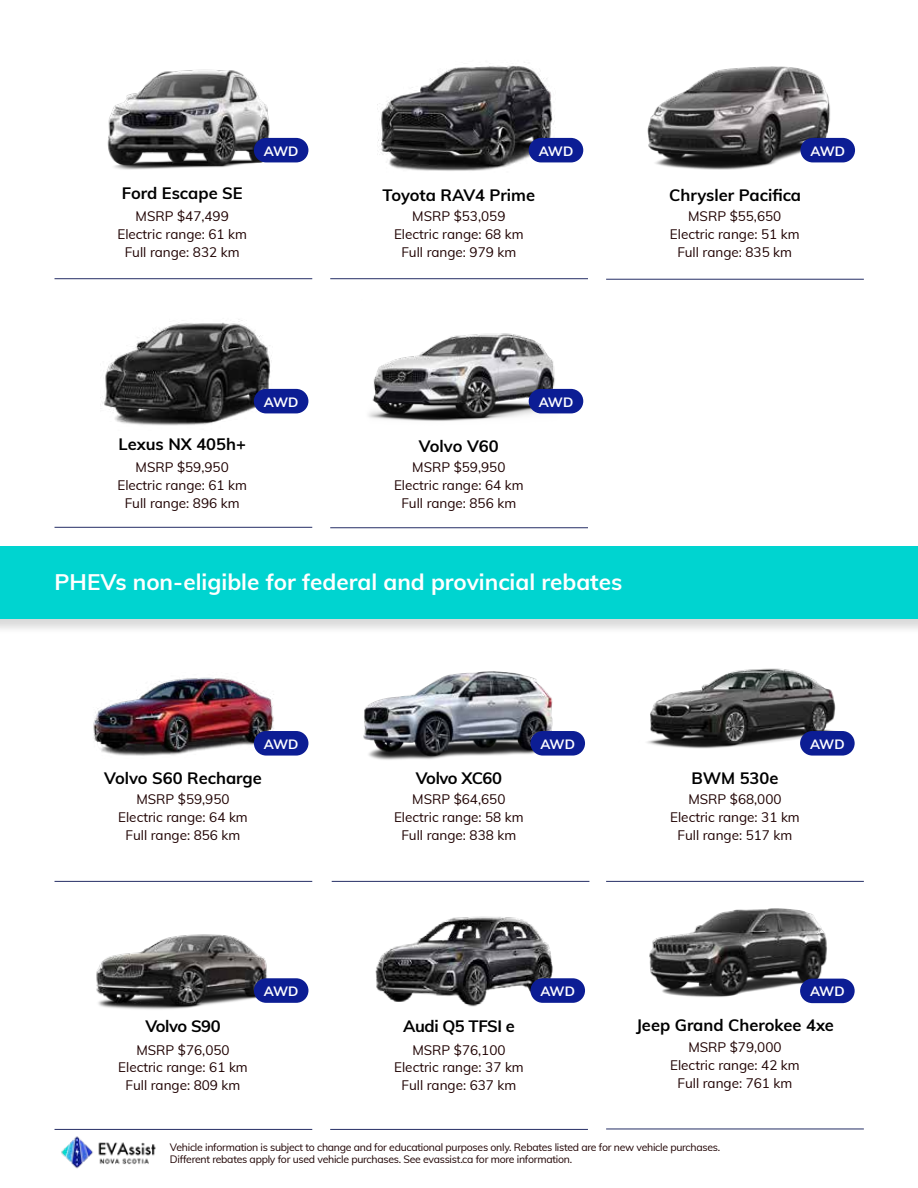
<style>
.page{position:relative;width:918px;height:1188px;background:#fff}
.page>*{position:absolute;margin:0;border:0;box-sizing:border-box;transform-origin:0 0}
.t1{font:700 22.5px "Muli";color:#fff}
.t2{font:700 16.5px "Muli";color:#000}
.t3{font:700 16.5px "Muli";letter-spacing:-.025em;color:#000}
.t4{font:13.5px/18px "Muli";color:#1e0000;text-align:center}
.t5{font:700 13.5px "Muli";letter-spacing:-.035em;color:#fff}
.t6{font:10.5px/12px "Muli";letter-spacing:-.025em;color:#1e0000}
</style>
<div class="page">
<hr style="left:55px;top:881px;width:257px;height:1px;background:#252e65">
<hr style="left:332px;top:881px;width:257px;height:1px;background:#252e65">
<hr style="left:607px;top:881px;width:256px;height:1px;background:#252e65">
<hr style="left:607px;top:1129px;width:256px;height:1px;background:#252e65">
<hr style="left:55px;top:1129px;width:257px;height:1px;background:#252e65">
<hr style="left:331px;top:1129px;width:256px;height:1px;background:#252e65">
<img style="left:363px;top:671px;width:190px;height:89px">
<img style="left:93px;top:677px;width:181px;height:79px">
<img style="left:647px;top:668px;width:208px;height:81px">
<img style="left:649px;top:908px;width:183px;height:96px">
<div style="left:254px;top:731px;width:54px;height:25px;background:#0c1d94;border-radius:12px"></div>
<div style="left:800px;top:731px;width:55px;height:25px;background:#0c1d94;border-radius:12px"></div>
<div style="left:800px;top:979px;width:55px;height:24px;background:#0c1d94;border-radius:12px"></div>
<img style="left:96px;top:934px;width:171px;height:76px">
<img style="left:375px;top:916px;width:178px;height:91px">
<div style="left:530px;top:978px;width:55px;height:25px;background:#0c1d94;border-radius:12px"></div>
<div style="left:530px;top:731px;width:55px;height:25px;background:#0c1d94;border-radius:12px"></div>
<div style="left:254px;top:978px;width:54px;height:25px;background:#0c1d94;border-radius:12px"></div>
<img style="left:377px;top:62px;width:179px;height:109px">
<img style="left:368px;top:333px;width:198px;height:88px">
<img style="left:647px;top:66px;width:196px;height:104px">
<hr style="left:331px;top:278px;width:256px;height:1px;background:#252e65">
<hr style="left:331px;top:527px;width:256px;height:1px;background:#252e65">
<hr style="left:55px;top:278px;width:257px;height:1px;background:#252e65">
<hr style="left:55px;top:527px;width:257px;height:1px;background:#252e65">
<img style="left:107px;top:69px;width:165px;height:101px">
<img style="left:102px;top:319px;width:172px;height:107px">
<div style="left:529px;top:138px;width:54px;height:24px;background:#0c1d94;border-radius:12px"></div>
<div style="left:529px;top:389px;width:54px;height:24px;background:#0c1d94;border-radius:12px"></div>
<div style="left:254px;top:389px;width:54px;height:24px;background:#0c1d94;border-radius:12px"></div>
<div style="left:254px;top:138px;width:54px;height:24px;background:#0c1d94;border-radius:12px"></div>
<div style="left:800px;top:138px;width:55px;height:24px;background:#0c1d94;border-radius:12px"></div>
<hr style="left:607px;top:279px;width:256px;height:1px;background:#252e65">
<img style="left:61px;top:1136px;width:95px;height:33px">
<div style="left:0;top:546px;width:918px;height:89px;background:#000;opacity:.15"></div>
<div style="left:0;top:547px;width:918px;height:72px;background:#00d4d0"></div>
<p class="t2" style="left:122px;top:181px;width:122px">Ford Escape SE</p>
<p class="t4" style="left:117px;top:206px;width:131px">MSRP $47,499<br>Electric range: 61 km<br>Full range: 832 km</p>
<p class="t5" style="left:264px;top:141px;width:36px">AWD</p>
<p class="t5" style="left:810px;top:141px;width:36px">AWD</p>
<p class="t5" style="left:539px;top:141px;width:36px">AWD</p>
<p class="t2" style="left:383px;top:183px;width:154px">Toyota RAV4 Prime</p>
<p class="t4" style="left:394px;top:206px;width:131px">MSRP $53,059<br>Electric range: 68 km<br>Full range: 979 km</p>
<p class="t2" style="left:669px;top:183px;width:133px">Chrysler Pacifica</p>
<p class="t4" style="left:670px;top:206px;width:131px">MSRP $55,650<br>Electric range: 51 km<br>Full range: 835 km</p>
<p class="t2" style="left:118px;top:432px;width:129px">Lexus NX 405h+</p>
<p class="t4" style="left:117px;top:457px;width:131px">MSRP $59,950<br>Electric range: 61 km<br>Full range: 896 km</p>
<p class="t5" style="left:264px;top:392px;width:36px">AWD</p>
<p class="t5" style="left:539px;top:392px;width:36px">AWD</p>
<p class="t2" style="left:419px;top:434px;width:81px">Volvo V60</p>
<p class="t4" style="left:394px;top:457px;width:131px">MSRP $59,950<br>Electric range: 64 km<br>Full range: 856 km</p>
<h1 class="t1" style="left:55px;top:565px;width:569px">PHEVs non-eligible for federal and provincial rebates</h1>
<p class="t5" style="left:264px;top:734px;width:36px">AWD</p>
<p class="t5" style="left:810px;top:734px;width:36px">AWD</p>
<p class="t5" style="left:540px;top:734px;width:36px">AWD</p>
<p class="t2" style="left:104px;top:766px;width:159px">Volvo S60 Recharge</p>
<p class="t3" style="left:416px;top:766px;width:88px">Volvo XC60</p>
<p class="t2" style="left:692px;top:766px;width:88px">BWM 530e</p>
<p class="t4" style="left:118px;top:790px;width:131px">MSRP $59,950<br>Electric range: 64 km<br>Full range: 856 km</p>
<p class="t4" style="left:394px;top:790px;width:131px">MSRP $64,650<br>Electric range: 58 km<br>Full range: 838 km</p>
<p class="t4" style="left:670px;top:790px;width:131px">MSRP $68,000<br>Electric range: 31 km<br>Full range: 517 km</p>
<p class="t5" style="left:264px;top:981px;width:36px">AWD</p>
<p class="t5" style="left:540px;top:981px;width:36px">AWD</p>
<p class="t5" style="left:810px;top:982px;width:36px">AWD</p>
<p class="t3" style="left:145px;top:1014px;width:77px">Volvo S90</p>
<p class="t3" style="left:403px;top:1014px;width:113px">Audi Q5 TFSI e</p>
<p class="t2" style="left:636px;top:1013px;width:199px">Jeep Grand Cherokee 4xe</p>
<p class="t4" style="left:118px;top:1040px;width:131px">MSRP $76,050<br>Electric range: 61 km<br>Full range: 809 km</p>
<p class="t4" style="left:394px;top:1040px;width:131px">MSRP $76,100<br>Electric range: 37 km<br>Full range: 637 km</p>
<p class="t4" style="left:670px;top:1037px;width:131px">MSRP $79,000<br>Electric range: 42 km<br>Full range: 761 km</p>
<p class="t6" style="left:170px;top:1140px;width:552px">Vehicle information is subject to change and for educational purposes only. Rebates listed are for new vehicle purchases.<br>Different rebates apply for used vehicle purchases. See evassist.ca for more information.</p>
</div>
